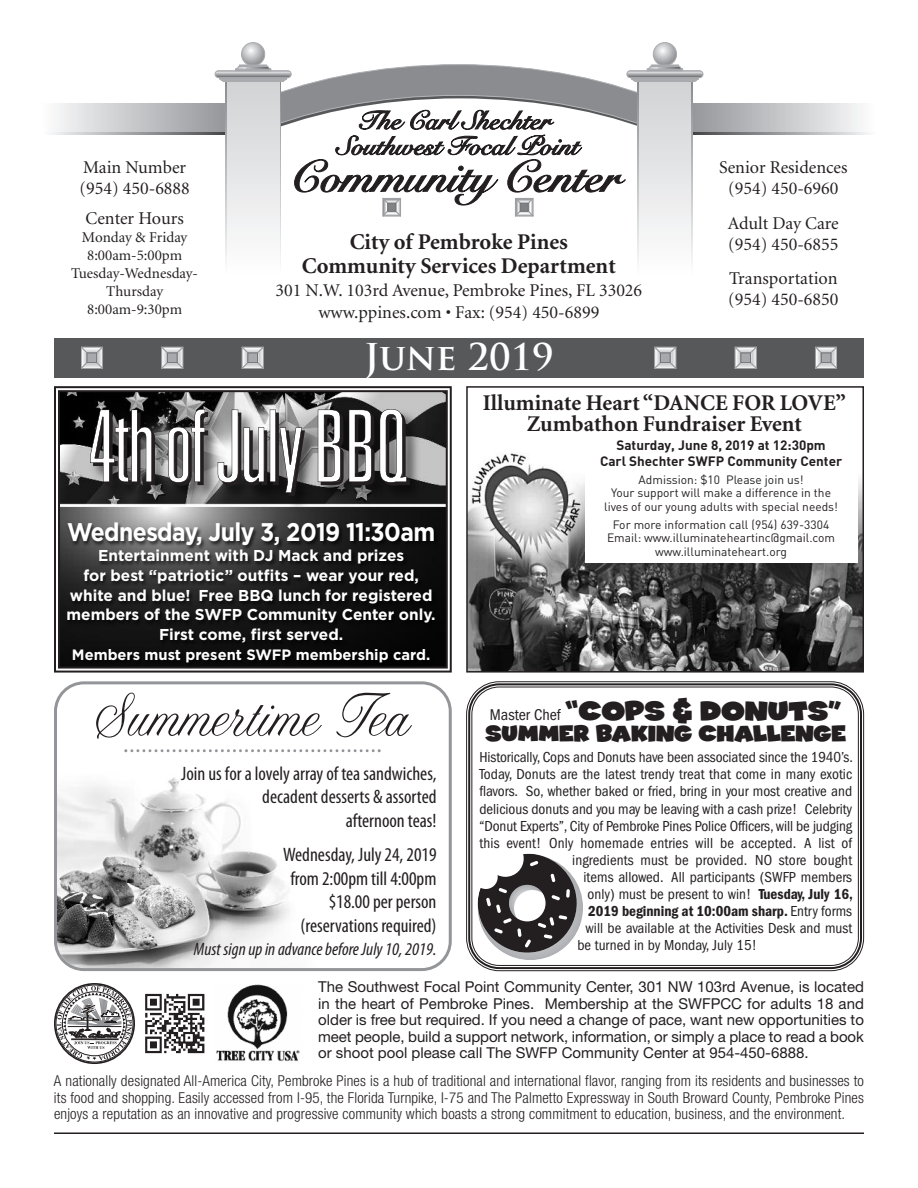
<style>
.page{position:relative;width:918px;height:1188px;background:#fff}
.page>*{position:absolute;margin:0;border:0;box-sizing:border-box;transform-origin:0 0}
.t1{font:61.5px "Altast Greeting";color:#231f20}
.t2{font:700 36px "Trajan Pro";color:#fff}
.t3{font:900 27.75px "Coop";letter-spacing:-.01em;color:#231f20}
.t4{font:700 25.5px "Gotham";letter-spacing:-.025em;color:#fff;scale:.9 1}
.t5{font:900 23.1px "Coop";letter-spacing:-.01em;color:#231f20;scale:.95 1}
.t6{font:700 22.5px/24px "Minion";color:#231f20;text-align:center}
.t7{font:condensed 19.5px/23.5px "Myriad Pro";color:#231f20;text-align:right}
.t8{font:18px/21px "Minion";color:#231f20}
.t9{font:italic condensed 18px "Myriad Pro";color:#231f20}
.t10{font:700 15.75px/19.8px "Gotham";color:#fff;text-align:center}
.t11{font:condensed 15px "Franklin Gothic";color:#231f20}
.t12{font:300 condensed 15px/16.5px "Helvetica Neue LT Std";letter-spacing:.01em;color:#231f20;text-align:justify}
.t13{font:15px/16.5px "Helvetica Neue LT Std";color:#231f20;text-align:justify}
.t14{font:15px/18px "Minion";color:#231f20;text-align:center}
.t15{font:600 condensed 15px "Franklin Gothic";color:#231f20}
.t16{font:700 15px "Gotham";color:#fff}
.t17{font:700 13.5px/15.1px "DIN";color:#231f20;text-align:center}
.t18{font:12px/13.4px "DIN";color:#231f20;text-align:center}
.s1{font-family:"Franklin Gothic";font-weight:400;font-stretch:condensed;font-size:16.2px}
.s2{font-weight:600}
.s3{font-weight:400}
</style>
<div class="page">
<div style="left:54px;top:338px;width:810px;height:39px;background:#57585a"></div>
<svg style="left:51px;top:131px;width:168px;height:3px"></svg>
<svg style="left:699px;top:131px;width:169px;height:3px"></svg>
<svg style="left:57px;top:104px;width:162px;height:27px"></svg>
<svg style="left:699px;top:104px;width:161px;height:27px"></svg>
<div style="left:639px;top:82px;width:52px;height:194px;background:#f7f7f8"></div>
<svg style="left:653px;top:43px;width:24px;height:23px"></svg>
<div style="left:653px;top:42px;width:24px;height:24px;border:1px solid #aaabaf;border-radius:50%"></div>
<div style="left:627px;top:71px;width:76px;height:7px;border:1px solid #aaabaf;border-radius:3px"></div>
<div style="left:227px;top:82px;width:52px;height:194px;background:#f7f7f8"></div>
<svg style="left:242px;top:43px;width:23px;height:23px"></svg>
<div style="left:241px;top:42px;width:24px;height:24px;border:1px solid #aaabaf;border-radius:50%"></div>
<div style="left:215px;top:71px;width:76px;height:7px;border:1px solid #aaabaf;border-radius:3px"></div>
<svg style="left:219px;top:64px;width:480px;height:153px"></svg>
<svg style="left:81px;top:347px;width:22px;height:22px"></svg>
<svg style="left:161px;top:347px;width:23px;height:22px"></svg>
<svg style="left:241px;top:347px;width:23px;height:22px"></svg>
<svg style="left:654px;top:347px;width:23px;height:22px"></svg>
<svg style="left:734px;top:347px;width:23px;height:22px"></svg>
<svg style="left:815px;top:347px;width:22px;height:22px"></svg>
<div style="left:54px;top:983px;width:81px;height:81px;border:2px solid #231f20;border-radius:50%"></div>
<svg style="left:57px;top:986px;width:75px;height:75px"></svg>
<hr style="left:71px;top:1039px;width:48px;height:1px;background:#231f20">
<svg style="left:145px;top:993px;width:60px;height:61px"></svg>
<div style="left:150px;top:999px;width:7px;height:7px;background:#231f20"></div>
<div style="left:193px;top:999px;width:7px;height:7px;background:#231f20"></div>
<div style="left:150px;top:1041px;width:7px;height:7px;background:#231f20"></div>
<img style="left:216px;top:984px;width:84px;height:77px">
<hr style="left:54px;top:1132px;width:810px;height:2px;background:#231f20">
<img style="left:61px;top:393px;width:384px;height:15px">
<svg style="left:54px;top:682px;width:398px;height:289px"></svg>
<svg style="left:124px;top:749px;width:257px;height:3px"></svg>
<img style="left:54px;top:512px;width:398px;height:170px">
<img style="left:61px;top:408px;width:384px;height:167px">
<img style="left:86px;top:406px;width:343px;height:110px">
<svg style="left:90px;top:409px;width:320px;height:87px"></svg>
<img style="left:469px;top:453px;width:392px;height:217px">
<div style="left:466px;top:386px;width:398px;height:287px;border:2px solid #231f20"></div>
<svg style="left:467px;top:682px;width:396px;height:288px"></svg>
<svg style="left:471px;top:686px;width:388px;height:280px"></svg>
<div style="left:585px;top:440px;width:272px;height:123px;background:#fff"></div>
<svg style="left:478px;top:854px;width:105px;height:106px"></svg>
<p class="t8" style="left:79px;top:158px;width:112px">Main Number (954) 450-6888</p>
<p class="t8" style="left:86px;top:209px;width:100px">Center Hours</p>
<p class="t14" style="left:71px;top:230px;width:128px">Monday &amp; Friday<br>8:00am-5:00pm<br>Tuesday-Wednesday-<br>Thursday<br>8:00am-9:30pm</p>
<h3 class="t6" style="left:302px;top:231px;width:315px">City of Pembroke Pines<br>Community Services Department</h3>
<p class="t8" style="left:276px;top:281px;width:368px;line-height:21.6px;text-align:center">301 N.W. 103rd Avenue, Pembroke Pines, FL 33026 www.ppines.com • Fax: (954) 450-6899</p>
<h2 class="t2" style="left:364px;top:336px;width:191px">JUNE 2019</h2>
<p class="t8" style="left:719px;top:158px;width:130px;text-align:center">Senior Residences (954) 450-6960</p>
<p class="t8" style="left:728px;top:214px;width:113px">Adult Day Care (954) 450-6855</p>
<p class="t8" style="left:728px;top:269px;width:112px">Transportation (954) 450-6850</p>
<h3 class="t4" style="left:67px;top:523px;width:411px">Wednesday, July 3, 2019 11:30am</h3>
<p class="t10" style="left:67px;top:547px;width:371px">Entertainment with DJ Mack and prizes<br>for best “patriotic” outfits – wear your red, white and blue! Free BBQ lunch for registered members of the SWFP Community Center only.<br>First come, first served.</p>
<p class="t16" style="left:72px;top:649px;width:360px">Members must present SWFP membership card.</p>
<h1 class="t1" style="left:85px;top:693px;width:323px">Summertime Tea</h1>
<h3 class="t7" style="left:181px;top:763px;width:257px">Join us for a lovely array of tea sandwiches, decadent desserts &amp; assorted<br>afternoon teas!</h3>
<h3 class="t7" style="left:283px;top:844px;width:155px">Wednesday, July 24, 2019 from 2:00pm till 4:00pm $18.00 per person (reservations required)</h3>
<p class="t9" style="left:194px;top:943px;width:244px">Must signupinadvancebeforeJuly10,2019.</p>
<h3 class="t6" style="left:483px;top:394px;width:365px;line-height:21px">Illuminate Heart “DANCE FOR LOVE”<br>Zumbathon Fundraiser Event</h3>
<p class="t17" style="left:600px;top:438px;width:244px">Saturday, June 8, 2019 at 12:30pm<br>Carl Shechter SWFP Community Center</p>
<p class="t18" style="left:604px;top:473px;width:235px">Admission: $10 Please join us!<br>Your support will make a difference in the lives of our young adults with special needs!</p>
<p class="t18" style="left:607px;top:518px;width:230px">For more information call (954) 639-3304<br>Email: www.illuminateheartinc@gmail.com www.illuminateheart.org</p>
<h3 class="t3" style="left:490px;top:694px;width:353px"><span class="s1">Master Chef</span> “COPS &amp; DONUTS”</h3>
<h3 class="t5" style="left:485px;top:719px;width:382px">SUMMER BAKING CHALLENGE</h3>
<p class="t11" style="left:479px;top:752px;width:375px">Historically, Cops and Donuts have been associated since the 1940’s.</p>
<p class="t11" style="left:479px;top:769px;width:374px">Today, Donuts are the latest trendy treat that come in many exotic</p>
<p class="t11" style="left:479px;top:786px;width:374px">flavors. So, whether baked or fried, bring in your most creative and</p>
<p class="t11" style="left:479px;top:804px;width:374px">delicious donuts and you may be leaving with a cash prize! Celebrity</p>
<p class="t11" style="left:479px;top:821px;width:374px">“Donut Experts”, City of Pembroke Pines Police Officers, will be judging</p>
<p class="t11" style="left:479px;top:838px;width:374px">this event! Only homemade entries will be accepted. A list of</p>
<p class="t11" style="left:572px;top:855px;width:281px">ingredients must be provided. NO store bought</p>
<p class="t11" style="left:584px;top:872px;width:270px">items allowed. All participants (SWFP members</p>
<p class="t11" style="left:588px;top:889px;width:267px">only) must be present to win! <span class="s2">Tuesday, July 16,</span></p>
<p class="t15" style="left:588px;top:906px;width:266px">2019 beginning at 10:00am sharp. <span class="s3">Entry forms</span></p>
<p class="t11" style="left:586px;top:923px;width:268px">will be available at the Activities Desk and must</p>
<p class="t11" style="left:577px;top:940px;width:181px">be turned in by Monday, July 15!</p>
<p class="t13" style="left:318px;top:980px;width:547px">The Southwest Focal Point Community Center, 301 NW 103rd Avenue, is located in the heart of Pembroke Pines. Membership at the SWFPCC for adults 18 and older is free but required. If you need a change of pace, want new opportunities to meet people, build a support network, information, or simply a place to read a book or shoot pool please call The SWFP Community Center at 954-450-6888.</p>
<p class="t12" style="left:54px;top:1074px;width:812px">A nationally designated All-America City, Pembroke Pines is a hub of traditional and international flavor, ranging from its residents and businesses to its food and shopping. Easily accessed from I-95, the Florida Turnpike, I-75 and The Palmetto Expressway in South Broward County, Pembroke Pines enjoys a reputation as an innovative and progressive community which boasts a strong commitment to education, business, and the environment.</p>
</div>
